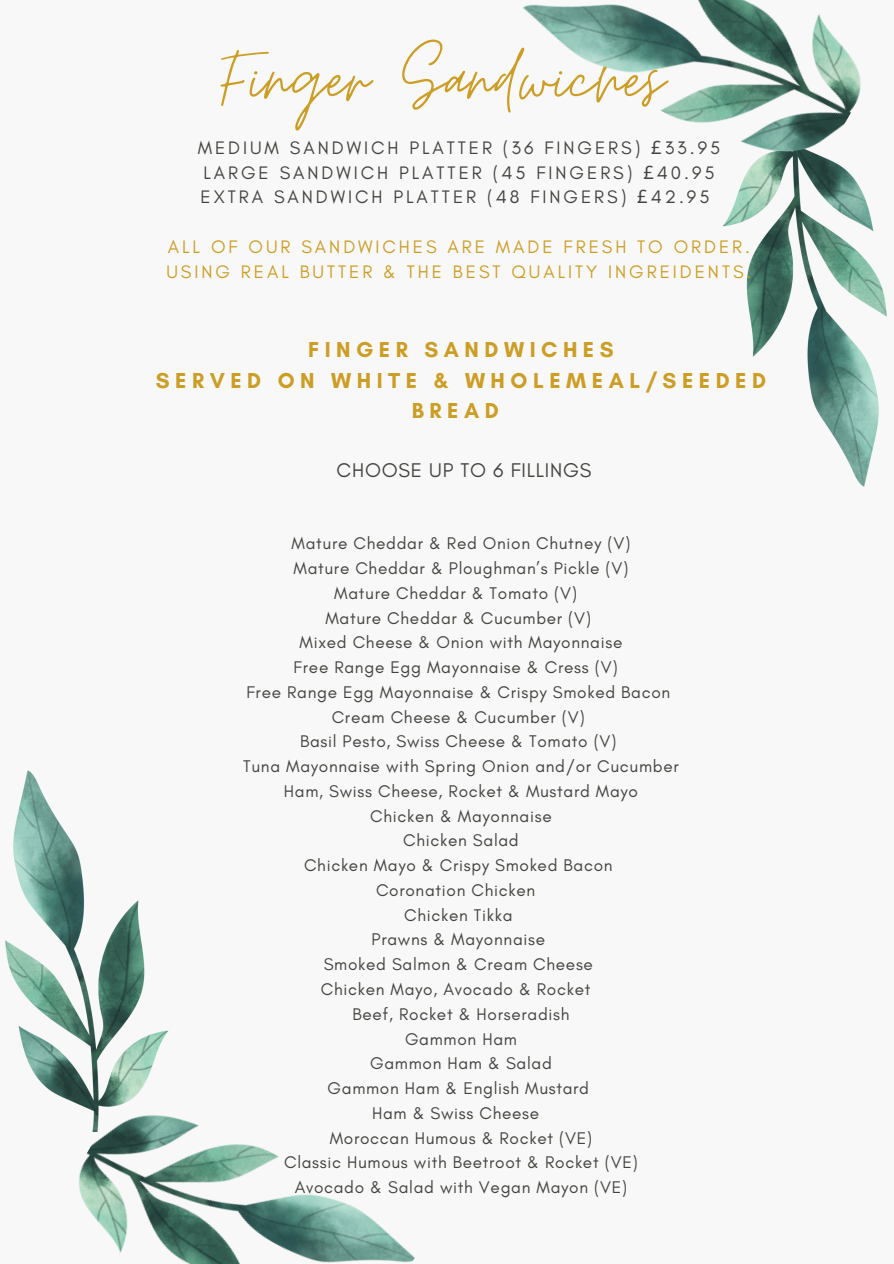
<style>
.page{position:relative;width:894px;height:1264px;background:#fff}
.page>*{position:absolute;margin:0;border:0;box-sizing:border-box;transform-origin:0 0}
.t1{font:87px "Moon Time";color:#cd9e25}
.t2{font:700 22.05px/30.3px "Glacial Indifference";letter-spacing:.25em;color:#cd9e25;text-align:center}
.t3{font:20.25px "Glacial Indifference";letter-spacing:.04em;color:#44433f}
.t4{font:18.45px/24.8px "Glacial Indifference";letter-spacing:.16em;color:#44433f}
.t5{font:18.45px/24.8px "Glacial Indifference";letter-spacing:.16em;color:#cd9e25}
.t6{font:17.25px "Glacial Indifference";letter-spacing:.04em;color:#44433f}
.s1{font-family:"Noto Sans"}
</style>
<div class="page">
<div style="left:0;top:0;width:893px;height:1263px;background:#f8f8f8"></div>
<img style="left:5px;top:193px;width:882px;height:899px">
<img style="left:523px;top:0;width:340px;height:193px">
<img style="left:52px;top:1073px;width:373px;height:190px">
<p class="t1" style="left:220px;top:26px;width:445px">Finger Sandwiches</p>
<h1 class="t4" style="left:198px;top:135px;width:524px">MEDIUM SANDWICH PLATTER (36 FINGERS) <span class="s1">£</span>33.95<br>LARGE SANDWICH PLATTER (45 FINGERS) <span class="s1">£</span>40.95<br>EXTRA SANDWICH PLATTER (48 FINGERS) <span class="s1">£</span>42.95</h1>
<h4 class="t5" style="left:166px;top:234px;width:586px">ALL OF OUR SANDWICHES ARE MADE FRESH TO ORDER.<br>USING REAL BUTTER &amp; THE BEST QUALITY INGREIDENTS.</h4>
<h2 class="t2" style="left:156px;top:334px;width:611px">FINGER SANDWICHES<br>SERVED ON WHITE &amp; WHOLEMEAL/SEEDED<br>BREAD</h2>
<h3 class="t3" style="left:336px;top:458px;width:256px">CHOOSE UP TO 6 FILLINGS</h3>
<p class="t6" style="left:291px;top:533px;width:340px">Mature Cheddar &amp; Red Onion Chutney (V)</p>
<p class="t6" style="left:293px;top:557px;width:336px">Mature Cheddar &amp; Ploughman’s Pickle (V)</p>
<p class="t6" style="left:334px;top:582px;width:244px">Mature Cheddar &amp; Tomato (V)</p>
<p class="t6" style="left:325px;top:607px;width:267px">Mature Cheddar &amp; Cucumber (V)</p>
<p class="t6" style="left:299px;top:632px;width:324px">Mixed Cheese &amp; Onion with Mayonnaise</p>
<p class="t6" style="left:293px;top:656px;width:325px">Free Range Egg Mayonnaise &amp; Cress (V)</p>
<p class="t6" style="left:246px;top:681px;width:425px">Free Range Egg Mayonnaise &amp; Crispy Smoked Bacon</p>
<p class="t6" style="left:331px;top:706px;width:254px">Cream Cheese &amp; Cucumber (V)</p>
<p class="t6" style="left:300px;top:731px;width:318px">Basil Pesto, Swiss Cheese &amp; Tomato (V)</p>
<p class="t6" style="left:243px;top:755px;width:437px">Tuna Mayonnaise with Spring Onion and/or Cucumber</p>
<p class="t6" style="left:284px;top:780px;width:355px">Ham, Swiss Cheese, Rocket &amp; Mustard Mayo</p>
<p class="t6" style="left:370px;top:805px;width:183px">Chicken &amp; Mayonnaise</p>
<p class="t6" style="left:403px;top:830px;width:117px">Chicken Salad</p>
<p class="t6" style="left:304px;top:854px;width:310px">Chicken Mayo &amp; Crispy Smoked Bacon</p>
<p class="t6" style="left:376px;top:879px;width:161px">Coronation Chicken</p>
<p class="t6" style="left:404px;top:904px;width:110px">Chicken Tikka</p>
<p class="t6" style="left:371px;top:929px;width:175px">Prawns &amp; Mayonnaise</p>
<p class="t6" style="left:323px;top:953px;width:271px">Smoked Salmon &amp; Cream Cheese</p>
<p class="t6" style="left:321px;top:978px;width:271px">Chicken Mayo, Avocado &amp; Rocket</p>
<p class="t6" style="left:352px;top:1003px;width:218px">Beef, Rocket &amp; Horseradish</p>
<p class="t6" style="left:405px;top:1028px;width:113px">Gammon Ham</p>
<p class="t6" style="left:370px;top:1052px;width:183px">Gammon Ham &amp; Salad</p>
<p class="t6" style="left:327px;top:1077px;width:263px">Gammon Ham &amp; English Mustard</p>
<p class="t6" style="left:372px;top:1102px;width:169px">Ham &amp; Swiss Cheese</p>
<p class="t6" style="left:330px;top:1127px;width:264px">Moroccan Humous &amp; Rocket (VE)</p>
<p class="t6" style="left:284px;top:1151px;width:355px">Classic Humous with Beetroot &amp; Rocket (VE)</p>
<p class="t6" style="left:294px;top:1176px;width:334px">Avocado &amp; Salad with Vegan Mayon (VE)</p>
</div>
